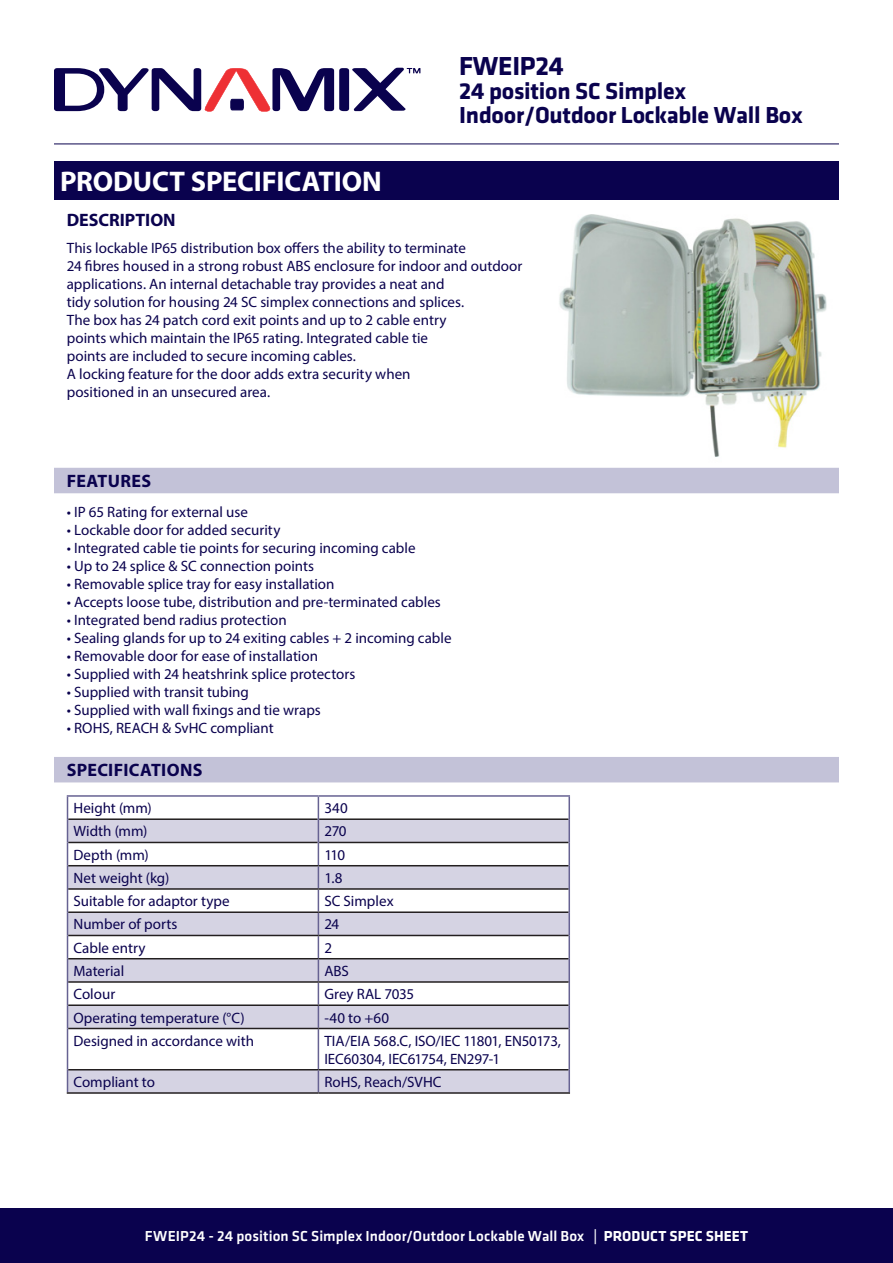
<style>
.page{position:relative;width:893px;height:1263px;background:#fff}
.page>*{position:absolute;margin:0;border:0;box-sizing:border-box;transform-origin:0 0}
.t1{font:700 28.5px "Myriad Pro";letter-spacing:-.005em;color:#fff}
.t2{font:700 27px "Klavika";letter-spacing:-.01em;color:#0a024e}
.t3{font:700 24px "Klavika";letter-spacing:-.01em;color:#0a024e}
.t4{font:700 18px "Myriad Pro";letter-spacing:.01em;color:#0a024e}
.t5{font:15px/18px "Myriad Pro";color:#0a024e}
.t6{font:500 15px "Klavika";letter-spacing:.005em;color:#fff}
.s1{font-weight:700}
</style>
<div class="page">
<div style="left:54px;top:161px;width:785px;height:38px;background:#0a024e"></div>
<svg style="left:54px;top:468px;width:785px;height:314px"></svg>
<svg style="left:68px;top:820px;width:500px;height:272px;fill:#d5d3e3"></svg>
<hr style="left:68px;top:818px;width:250px;height:2px;background:#231f20">
<hr style="left:319px;top:818px;width:249px;height:2px;background:#231f20">
<hr style="left:68px;top:842px;width:250px;height:1px;background:#231f20">
<hr style="left:319px;top:842px;width:249px;height:1px;background:#231f20">
<hr style="left:67px;top:795px;width:251px;height:2px;background:#666292">
<hr style="left:318px;top:795px;width:252px;height:2px;background:#666292">
<hr style="left:568px;top:797px;width:2px;height:22px;background:#666292">
<hr style="left:568px;top:819px;width:2px;height:23px;background:#666292">
<hr style="left:568px;top:842px;width:2px;height:24px;background:#666292">
<hr style="left:568px;top:889px;width:2px;height:23px;background:#666292">
<hr style="left:568px;top:935px;width:2px;height:24px;background:#666292">
<hr style="left:568px;top:982px;width:2px;height:23px;background:#666292">
<hr style="left:67px;top:1028px;width:1px;height:42px;background:#666292">
<hr style="left:318px;top:1029px;width:1px;height:40px;background:#666292">
<hr style="left:568px;top:1028px;width:2px;height:42px;background:#666292">
<hr style="left:68px;top:865px;width:250px;height:1px;background:#231f20">
<hr style="left:318px;top:865px;width:250px;height:1px;background:#231f20">
<hr style="left:568px;top:866px;width:2px;height:23px;background:#666292">
<hr style="left:68px;top:888px;width:250px;height:2px;background:#231f20">
<hr style="left:318px;top:888px;width:250px;height:2px;background:#231f20">
<hr style="left:68px;top:911px;width:250px;height:2px;background:#231f20">
<hr style="left:318px;top:911px;width:250px;height:2px;background:#231f20">
<hr style="left:568px;top:912px;width:2px;height:23px;background:#666292">
<hr style="left:68px;top:935px;width:250px;height:1px;background:#231f20">
<hr style="left:318px;top:935px;width:250px;height:1px;background:#231f20">
<hr style="left:68px;top:958px;width:250px;height:1px;background:#231f20">
<hr style="left:318px;top:958px;width:250px;height:1px;background:#231f20">
<hr style="left:568px;top:959px;width:2px;height:23px;background:#666292">
<hr style="left:68px;top:981px;width:250px;height:2px;background:#231f20">
<hr style="left:318px;top:981px;width:250px;height:2px;background:#231f20">
<svg style="left:67px;top:797px;width:1px;height:231px"></svg>
<hr style="left:68px;top:1004px;width:250px;height:2px;background:#231f20">
<hr style="left:318px;top:1004px;width:250px;height:2px;background:#231f20">
<svg style="left:318px;top:797px;width:1px;height:231px"></svg>
<hr style="left:568px;top:1005px;width:2px;height:23px;background:#666292">
<hr style="left:68px;top:1028px;width:250px;height:1px;background:#231f20">
<hr style="left:318px;top:1028px;width:250px;height:1px;background:#231f20">
<svg style="left:67px;top:1070px;width:1px;height:22px"></svg>
<hr style="left:68px;top:1069px;width:250px;height:1px;background:#231f20">
<hr style="left:318px;top:1069px;width:250px;height:1px;background:#231f20">
<svg style="left:318px;top:1070px;width:1px;height:22px"></svg>
<hr style="left:568px;top:1070px;width:2px;height:22px;background:#666292">
<hr style="left:67px;top:1092px;width:251px;height:2px;background:#231f20">
<hr style="left:318px;top:1092px;width:252px;height:2px;background:#231f20">
<div style="left:0;top:1209px;width:893px;height:54px;background:#0a024e"></div>
<svg style="left:54px;top:68px;width:366px;height:44px"></svg>
<hr style="left:54px;top:144px;width:785px;height:1px;background:#0a024e">
<img style="left:559px;top:214px;width:268px;height:243px">
<p class="t2" style="left:459px;top:51px;width:106px">FWEIP24</p>
<p class="t3" style="left:459px;top:78px;width:229px">24 position SC Simplex</p>
<p class="t3" style="left:459px;top:102px;width:345px">Indoor/Outdoor Lockable Wall Box</p>
<p class="t1" style="left:60px;top:163px;width:323px">PRODUCT SPECIFICATION</p>
<p class="t4" style="left:67px;top:208px;width:110px">DESCRIPTION</p>
<p class="t5" style="left:67px;top:239px;width:401px">This lockable IP65 distribution box offers the ability to terminate</p>
<p class="t5" style="left:67px;top:257px;width:457px">24 fibres housed in a strong robust ABS enclosure for indoor and outdoor</p>
<p class="t5" style="left:67px;top:275px;width:379px">applications. An internal detachable tray provides a neat and</p>
<p class="t5" style="left:67px;top:293px;width:399px">tidy solution for housing 24 SC simplex connections and splices.</p>
<p class="t5" style="left:67px;top:311px;width:381px">The box has 24 patch cord exit points and up to 2 cable entry</p>
<p class="t5" style="left:67px;top:329px;width:363px">points which maintain the IP65 rating. Integrated cable tie</p>
<p class="t5" style="left:67px;top:347px;width:291px">points are included to secure incoming cables.</p>
<p class="t5" style="left:67px;top:365px;width:345px">A locking feature for the door adds extra security when</p>
<p class="t5" style="left:67px;top:383px;width:205px">positioned in an unsecured area.</p>
<p class="t4" style="left:67px;top:469px;width:86px">FEATURES</p>
<p class="t5" style="left:67px;top:503px;width:183px">• IP 65 Rating for external use</p>
<p class="t5" style="left:67px;top:521px;width:215px">• Lockable door for added security</p>
<p class="t5" style="left:67px;top:539px;width:350px">• Integrated cable tie points for securing incoming cable</p>
<p class="t5" style="left:67px;top:557px;width:249px">• Up to 24 splice &amp; SC connection points</p>
<p class="t5" style="left:67px;top:575px;width:269px">• Removable splice tray for easy installation</p>
<p class="t5" style="left:67px;top:593px;width:376px">• Accepts loose tube, distribution and pre-terminated cables</p>
<p class="t5" style="left:67px;top:611px;width:222px">• Integrated bend radius protection</p>
<p class="t5" style="left:67px;top:629px;width:386px">• Sealing glands for up to 24 exiting cables + 2 incoming cable</p>
<p class="t5" style="left:67px;top:647px;width:253px">• Removable door for ease of installation</p>
<p class="t5" style="left:67px;top:665px;width:290px">• Supplied with 24 heatshrink splice protectors</p>
<p class="t5" style="left:67px;top:683px;width:184px">• Supplied with transit tubing</p>
<p class="t5" style="left:67px;top:701px;width:256px">• Supplied with wall fixings and tie wraps</p>
<p class="t5" style="left:67px;top:719px;width:208px">• ROHS, REACH &amp; SvHC compliant</p>
<p class="t4" style="left:67px;top:759px;width:137px">SPECIFICATIONS</p>
<p class="t5" style="left:74px;top:799px;width:80px">Height (mm)</p>
<p class="t5" style="left:324px;top:799px;width:25px">340</p>
<p class="t5" style="left:74px;top:822px;width:75px">Width (mm)</p>
<p class="t5" style="left:324px;top:822px;width:24px">270</p>
<p class="t5" style="left:74px;top:845px;width:77px">Depth (mm)</p>
<p class="t5" style="left:324px;top:845px;width:22px">110</p>
<p class="t5" style="left:74px;top:869px;width:97px">Net weight (kg)</p>
<p class="t5" style="left:324px;top:869px;width:20px">1.8</p>
<p class="t5" style="left:74px;top:892px;width:158px">Suitable for adaptor type</p>
<p class="t5" style="left:324px;top:892px;width:71px">SC Simplex</p>
<p class="t5" style="left:74px;top:915px;width:106px">Number of ports</p>
<p class="t5" style="left:324px;top:915px;width:16px">24</p>
<p class="t5" style="left:74px;top:938px;width:73px">Cable entry</p>
<p class="t5" style="left:324px;top:938px;width:9px">2</p>
<p class="t5" style="left:74px;top:962px;width:52px">Material</p>
<p class="t5" style="left:324px;top:962px;width:26px">ABS</p>
<p class="t5" style="left:74px;top:985px;width:43px">Colour</p>
<p class="t5" style="left:324px;top:985px;width:91px">Grey RAL 7035</p>
<p class="t5" style="left:74px;top:1008px;width:173px">Operating temperature (°C)</p>
<p class="t5" style="left:324px;top:1008px;width:66px">-40 to +60</p>
<p class="t5" style="left:74px;top:1031px;width:182px">Designed in accordance with</p>
<p class="t5" style="left:324px;top:1031px;width:238px">TIA/EIA 568.C, ISO/IEC 11801, EN50173,<br>IEC60304, IEC61754, EN297-1</p>
<p class="t5" style="left:74px;top:1073px;width:83px">Compliant to</p>
<p class="t5" style="left:324px;top:1073px;width:119px">RoHS, Reach/SVHC</p>
<p class="t6" style="left:145px;top:1228px;width:605px">FWEIP24 - 24 position SC Simplex Indoor/Outdoor Lockable Wall Box | <span class="s1">PRODUCT SPEC SHEET</span></p>
</div>
